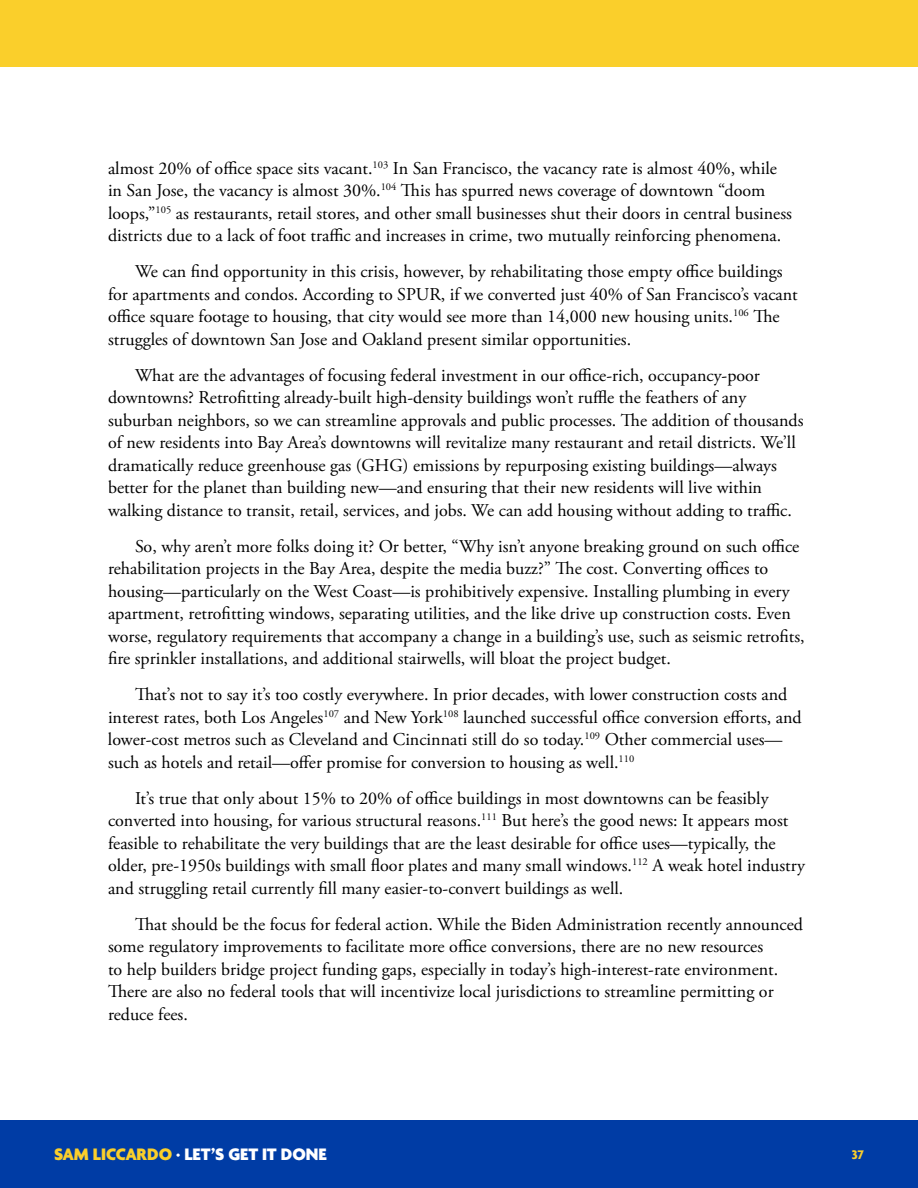
<style>
.page{position:relative;width:918px;height:1188px;background:#fff}
.page>*{position:absolute;margin:0;border:0;box-sizing:border-box;transform-origin:0 0}
.t1{font:18px/22.5px "Adobe Garamond Pro";color:#000}
.t2{font:800 18px "Agenda One";color:#fff}
.t3{font:700 13.5px "Agenda One";color:#facf2b}
.s1{color:#facf2b}
</style>
<div class="page">
<div style="left:0;top:1120px;width:918px;height:68px;background:#003ca5"></div>
<div style="left:0;top:0;width:918px;height:68px;background:#facf2b"></div>
<p class="t1" style="left:108px;top:158px;width:686px">almost 20% of office space sits vacant.<sup>103</sup> In San Francisco, the vacancy rate is almost 40%, while in San Jose, the vacancy is almost 30%.<sup>104</sup> This has spurred news coverage of downtown “doom loops,”<sup>105</sup> as restaurants, retail stores, and other small businesses shut their doors in central business districts due to a lack of foot traffic and increases in crime, two mutually reinforcing phenomena.</p>
<p class="t1" style="left:108px;top:261px;width:691px;text-indent:27px">We can find opportunity in this crisis, however, by rehabilitating those empty office buildings for apartments and condos. According to SPUR, if we converted just 40% of San Francisco’s vacant office square footage to housing, that city would see more than 14,000 new housing units.<sup>106</sup> The struggles of downtown San Jose and Oakland present similar opportunities.</p>
<p class="t1" style="left:108px;top:365px;width:697px;text-indent:27px">What are the advantages of focusing federal investment in our office-rich, occupancy-poor downtowns? Retrofitting already-built high-density buildings won’t ruffle the feathers of any suburban neighbors, so we can streamline approvals and public processes. The addition of thousands of new residents into Bay Area’s downtowns will revitalize many restaurant and retail districts. We’ll dramatically reduce greenhouse gas (GHG) emissions by repurposing existing buildings—always better for the planet than building new—and ensuring that their new residents will live within walking distance to transit, retail, services, and jobs. We can add housing without adding to traffic.</p>
<p class="t1" style="left:108px;top:536px;width:698px;text-indent:27px">So, why aren’t more folks doing it? Or better, “Why isn’t anyone breaking ground on such office rehabilitation projects in the Bay Area, despite the media buzz?” The cost. Converting offices to housing—particularly on the West Coast—is prohibitively expensive. Installing plumbing in every apartment, retrofitting windows, separating utilities, and the like drive up construction costs. Even worse, regulatory requirements that accompany a change in a building’s use, such as seismic retrofits, fire sprinkler installations, and additional stairwells, will bloat the project budget.</p>
<p class="t1" style="left:108px;top:684px;width:695px;text-indent:27px">That’s not to say it’s too costly everywhere. In prior decades, with lower construction costs and interest rates, both Los Angeles<sup>107</sup> and New York<sup>108</sup> launched successful office conversion efforts, and lower-cost metros such as Cleveland and Cincinnati still do so today.<sup>109</sup> Other commercial uses— such as hotels and retail—offer promise for conversion to housing as well.<sup>110</sup></p>
<p class="t1" style="left:108px;top:788px;width:699px;text-indent:27px">It’s true that only about 15% to 20% of office buildings in most downtowns can be feasibly converted into housing, for various structural reasons.<sup>111</sup> But here’s the good news: It appears most feasible to rehabilitate the very buildings that are the least desirable for office uses—typically, the older, pre-1950s buildings with small floor plates and many small windows.<sup>112</sup> A weak hotel industry and struggling retail currently fill many easier-to-convert buildings as well.</p>
<p class="t1" style="left:108px;top:914px;width:697px;text-indent:27px">That should be the focus for federal action. While the Biden Administration recently announced some regulatory improvements to facilitate more office conversions, there are no new resources<br>to help builders bridge project funding gaps, especially in today’s high-interest-rate environment.<br>There are also no federal tools that will incentivize local jurisdictions to streamline permitting or reduce fees.</p>
<p class="t2" style="left:54px;top:1144px;width:275px"><span class="s1">SAM LICCARDO</span> · LET’S GET IT DONE</p>
<p class="t3" style="left:852px;top:1147px;width:14px">37</p>
</div>
